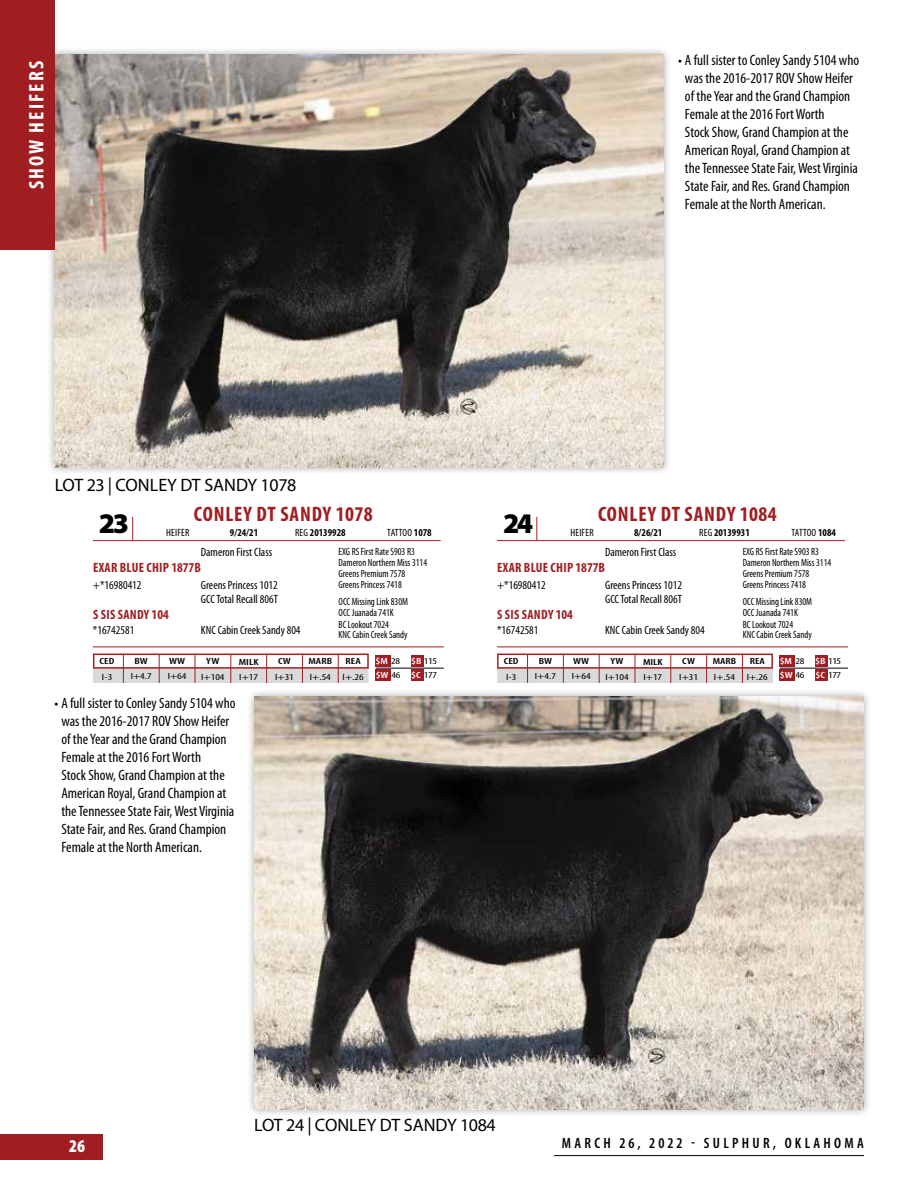
<style>
.page{position:relative;width:918px;height:1188px;background:#fff}
.page>*{position:absolute;margin:0;border:0;box-sizing:border-box;transform-origin:0 0}
.t1{font:900 28.5px "Myriad Pro";color:#000}
.t2{font:700 condensed 21px "Myriad Pro";letter-spacing:.04em;color:#a01e22}
.t3{font:700 condensed 21px "Myriad Pro";letter-spacing:.1em;color:#fff}
.t4{font:18px "Myriad Pro";letter-spacing:-.02em;color:#000}
.t5{font:900 condensed 18px "Myriad Pro";color:#fff}
.t6{font:condensed 15px/18px "Myriad Pro";color:#000}
.t7{font:600 condensed 15px "Myriad Pro";letter-spacing:.22em;color:#000}
.t8{font:700 condensed 13.5px "Myriad Pro";letter-spacing:.02em;color:#a01e22}
.t9{font:condensed 12px/14.4px "Myriad Pro";color:#000}
.t10{font:condensed 10.5px/10.5px "Myriad Pro";color:#000;scale:.94 1}
.t11{font:700 condensed 10.5px "Myriad Pro";color:#000}
.t12{font:condensed 10.5px "Myriad Pro";color:#000}
.t13{font:condensed 9px "Myriad Pro";color:#000;scale:1.33 1}
.t14{font:600 condensed 9px "Myriad Pro";color:#000;scale:1.33 1}
.t15{font:condensed 9px/14.2px "Myriad Pro";letter-spacing:-.03em;color:#000;scale:1.33 1}
.s1{font-weight:400}
.s2{font-weight:700}
.s3{font-weight:600;color:#fff}
</style>
<div class="page">
<div style="left:0;top:1134px;width:103px;height:26px;background:#a01e22"></div>
<hr style="left:554px;top:1155px;width:310px;height:1px;background:#000">
<div style="left:46px;top:46px;width:626px;height:430px;background:#000;opacity:.35"></div>
<img style="left:54px;top:54px;width:610px;height:413px">
<div style="left:246px;top:688px;width:626px;height:430px;background:#000;opacity:.35"></div>
<img style="left:254px;top:697px;width:610px;height:413px">
<div style="left:0;top:0;width:55px;height:250px;background:#a01e22"></div>
<hr style="left:93px;top:540px;width:348px;height:1px;background:#a01e22">
<div style="left:94px;top:669px;width:274px;height:13px;background:#d9d9d9"></div>
<div style="left:375px;top:655px;width:16px;height:11px;background:#a11d22"></div>
<div style="left:93px;top:654px;width:276px;height:15px;border:2px solid #a11d22"></div>
<svg style="left:123px;top:655px;width:1px;height:28px"></svg>
<svg style="left:159px;top:655px;width:1px;height:28px"></svg>
<svg style="left:195px;top:655px;width:1px;height:28px"></svg>
<svg style="left:231px;top:654px;width:1px;height:29px"></svg>
<svg style="left:266px;top:655px;width:1px;height:28px"></svg>
<svg style="left:302px;top:655px;width:1px;height:28px"></svg>
<svg style="left:338px;top:654px;width:1px;height:29px"></svg>
<div style="left:411px;top:655px;width:13px;height:12px;background:#a11d22"></div>
<div style="left:376px;top:669px;width:15px;height:11px;background:#a11d22"></div>
<div style="left:411px;top:669px;width:13px;height:12px;background:#a11d22"></div>
<hr style="left:376px;top:668px;width:68px;height:1px;background:#000">
<hr style="left:93px;top:647px;width:351px;height:1px;background:#a01e22">
<svg style="left:132px;top:517px;width:1px;height:23px"></svg>
<hr style="left:497px;top:540px;width:348px;height:1px;background:#a01e22">
<div style="left:498px;top:669px;width:274px;height:13px;background:#d9d9d9"></div>
<div style="left:780px;top:655px;width:15px;height:11px;background:#a11d22"></div>
<div style="left:497px;top:654px;width:276px;height:15px;border:2px solid #a11d22"></div>
<svg style="left:527px;top:655px;width:1px;height:28px"></svg>
<svg style="left:563px;top:655px;width:1px;height:28px"></svg>
<svg style="left:599px;top:655px;width:1px;height:28px"></svg>
<svg style="left:635px;top:654px;width:1px;height:29px"></svg>
<svg style="left:671px;top:655px;width:1px;height:28px"></svg>
<svg style="left:706px;top:655px;width:1px;height:28px"></svg>
<svg style="left:742px;top:654px;width:1px;height:29px"></svg>
<div style="left:815px;top:655px;width:13px;height:12px;background:#a11d22"></div>
<div style="left:780px;top:669px;width:15px;height:11px;background:#a11d22"></div>
<div style="left:816px;top:669px;width:12px;height:12px;background:#a11d22"></div>
<hr style="left:780px;top:668px;width:68px;height:1px;background:#000">
<hr style="left:497px;top:647px;width:351px;height:1px;background:#a01e22">
<svg style="left:536px;top:517px;width:1px;height:23px"></svg>
<h2 class="t3" style="left:25px;top:189px;width:130px;rotate:-90deg">SHOW HEIFERS</h2>
<p class="t6" style="left:685px;top:52px;width:176px;text-indent:-7px">• A full sister to Conley Sandy 5104 who was the 2016-2017 ROV Show Heifer of the Year and the Grand Champion Female at the 2016 Fort Worth<br>Stock Show, Grand Champion at the American Royal, Grand Champion at the Tennessee State Fair, West Virginia State Fair, and Res. Grand Champion Female at the North American.</p>
<p class="t4" style="left:55px;top:474px;width:243px">LOT 23 | CONLEY DT SANDY 1078</p>
<h1 class="t1" style="left:99px;top:505px;width:32px">23</h1>
<h2 class="t2" style="left:194px;top:502px;width:180px">CONLEY DT SANDY 1078</h2>
<p class="t12" style="left:166px;top:526px;width:25px">HEIFER</p>
<p class="t11" style="left:230px;top:527px;width:30px">9/24/21</p>
<p class="t11" style="left:295px;top:527px;width:52px"><span class="s1">REG</span> 20139928</p>
<p class="t12" style="left:387px;top:527px;width:46px">TATTOO <span class="s2">1078</span></p>
<h1 class="t1" style="left:503px;top:505px;width:32px">24</h1>
<h2 class="t2" style="left:598px;top:502px;width:180px">CONLEY DT SANDY 1084</h2>
<p class="t12" style="left:570px;top:526px;width:25px">HEIFER</p>
<p class="t11" style="left:634px;top:527px;width:30px">8/26/21</p>
<p class="t11" style="left:699px;top:527px;width:52px"><span class="s1">REG</span> 20139931</p>
<p class="t12" style="left:791px;top:527px;width:46px">TATTOO <span class="s2">1084</span></p>
<p class="t9" style="left:201px;top:545px;width:73px">Dameron First Class</p>
<p class="t8" style="left:93px;top:561px;width:109px">EXAR BLUE CHIP 1877B</p>
<p class="t9" style="left:93px;top:578px;width:50px">+*16980412</p>
<p class="t9" style="left:201px;top:578px;width:78px">Greens Princess 1012<br>GCC Total Recall 806T</p>
<p class="t8" style="left:93px;top:607px;width:77px">S SIS SANDY 104</p>
<p class="t9" style="left:93px;top:623px;width:43px">*16742581</p>
<p class="t9" style="left:201px;top:623px;width:101px">KNC Cabin Creek Sandy 804</p>
<p class="t10" style="left:339px;top:547px;width:96px">EXG RS First Rate S903 R3<br>Dameron Northern Miss 3114</p>
<p class="t10" style="left:339px;top:569px;width:72px">Greens Premium 7578<br>Greens Princess 7418</p>
<p class="t10" style="left:339px;top:597px;width:75px">OCC Missing Link 830M<br>OCC Juanada 741K</p>
<p class="t10" style="left:339px;top:619px;width:75px">BC Lookout 7024<br>KNC Cabin Creek Sandy</p>
<p class="t9" style="left:605px;top:545px;width:73px">Dameron First Class</p>
<p class="t8" style="left:497px;top:561px;width:109px">EXAR BLUE CHIP 1877B</p>
<p class="t9" style="left:497px;top:578px;width:50px">+*16980412</p>
<p class="t9" style="left:605px;top:578px;width:78px">Greens Princess 1012<br>GCC Total Recall 806T</p>
<p class="t8" style="left:497px;top:607px;width:77px">S SIS SANDY 104</p>
<p class="t9" style="left:497px;top:623px;width:43px">*16742581</p>
<p class="t9" style="left:605px;top:623px;width:101px">KNC Cabin Creek Sandy 804</p>
<p class="t10" style="left:743px;top:547px;width:96px">EXG RS First Rate S903 R3<br>Dameron Northern Miss 3114</p>
<p class="t10" style="left:743px;top:569px;width:72px">Greens Premium 7578<br>Greens Princess 7418</p>
<p class="t10" style="left:743px;top:597px;width:75px">OCC Missing Link 830M<br>OCC Juanada 741K</p>
<p class="t10" style="left:743px;top:619px;width:75px">BC Lookout 7024<br>KNC Cabin Creek Sandy</p>
<p class="t14" style="left:100px;top:657px;width:13px">CED</p>
<p class="t13" style="left:102px;top:672px;width:9px">I-3</p>
<p class="t14" style="left:135px;top:656px;width:12px">BW</p>
<p class="t14" style="left:169px;top:656px;width:14px">WW</p>
<p class="t14" style="left:206px;top:656px;width:11px">YW</p>
<p class="t14" style="left:239px;top:657px;width:16px">MILK</p>
<p class="t13" style="left:131px;top:672px;width:17px">I+4.7</p>
<p class="t13" style="left:168px;top:672px;width:16px">I+64</p>
<p class="t13" style="left:201px;top:672px;width:19px">I+104</p>
<p class="t13" style="left:239px;top:672px;width:16px">I+17</p>
<p class="t14" style="left:278px;top:656px;width:11px">CW</p>
<p class="t13" style="left:275px;top:672px;width:16px">I+31</p>
<p class="t14" style="left:309px;top:656px;width:19px">MARB</p>
<p class="t13" style="left:310px;top:672px;width:17px">I+.54</p>
<p class="t14" style="left:346px;top:656px;width:13px">REA</p>
<p class="t13" style="left:343px;top:672px;width:17px">I+.26</p>
<p class="t15" style="left:376px;top:654px;width:48px"><span class="s3">$M</span> 28 <span class="s3">$B</span> 115 <span class="s3">$W</span> 46 <span class="s3">$C</span> 177</p>
<p class="t14" style="left:504px;top:657px;width:13px">CED</p>
<p class="t13" style="left:506px;top:672px;width:9px">I-3</p>
<p class="t14" style="left:539px;top:656px;width:12px">BW</p>
<p class="t14" style="left:573px;top:656px;width:14px">WW</p>
<p class="t14" style="left:610px;top:656px;width:11px">YW</p>
<p class="t14" style="left:643px;top:657px;width:16px">MILK</p>
<p class="t13" style="left:535px;top:672px;width:17px">I+4.7</p>
<p class="t13" style="left:572px;top:672px;width:16px">I+64</p>
<p class="t13" style="left:605px;top:672px;width:19px">I+104</p>
<p class="t13" style="left:643px;top:672px;width:16px">I+17</p>
<p class="t14" style="left:682px;top:656px;width:11px">CW</p>
<p class="t13" style="left:679px;top:672px;width:16px">I+31</p>
<p class="t14" style="left:713px;top:656px;width:19px">MARB</p>
<p class="t13" style="left:714px;top:672px;width:17px">I+.54</p>
<p class="t14" style="left:750px;top:656px;width:13px">REA</p>
<p class="t13" style="left:747px;top:672px;width:17px">I+.26</p>
<p class="t15" style="left:780px;top:654px;width:48px"><span class="s3">$M</span> 28 <span class="s3">$B</span> 115 <span class="s3">$W</span> 46 <span class="s3">$C</span> 177</p>
<p class="t6" style="left:61px;top:694px;width:176px;text-indent:-7px">• A full sister to Conley Sandy 5104 who was the 2016-2017 ROV Show Heifer of the Year and the Grand Champion Female at the 2016 Fort Worth<br>Stock Show, Grand Champion at the American Royal, Grand Champion at the Tennessee State Fair, West Virginia State Fair, and Res. Grand Champion Female at the North American.</p>
<p class="t4" style="left:254px;top:1114px;width:243px">LOT 24 | CONLEY DT SANDY 1084</p>
<p class="t5" style="left:69px;top:1136px;width:17px">26</p>
<p class="t7" style="left:562px;top:1135px;width:303px">MARCH 26, 2022 - SULPHUR, OKLAHOMA</p>
</div>
